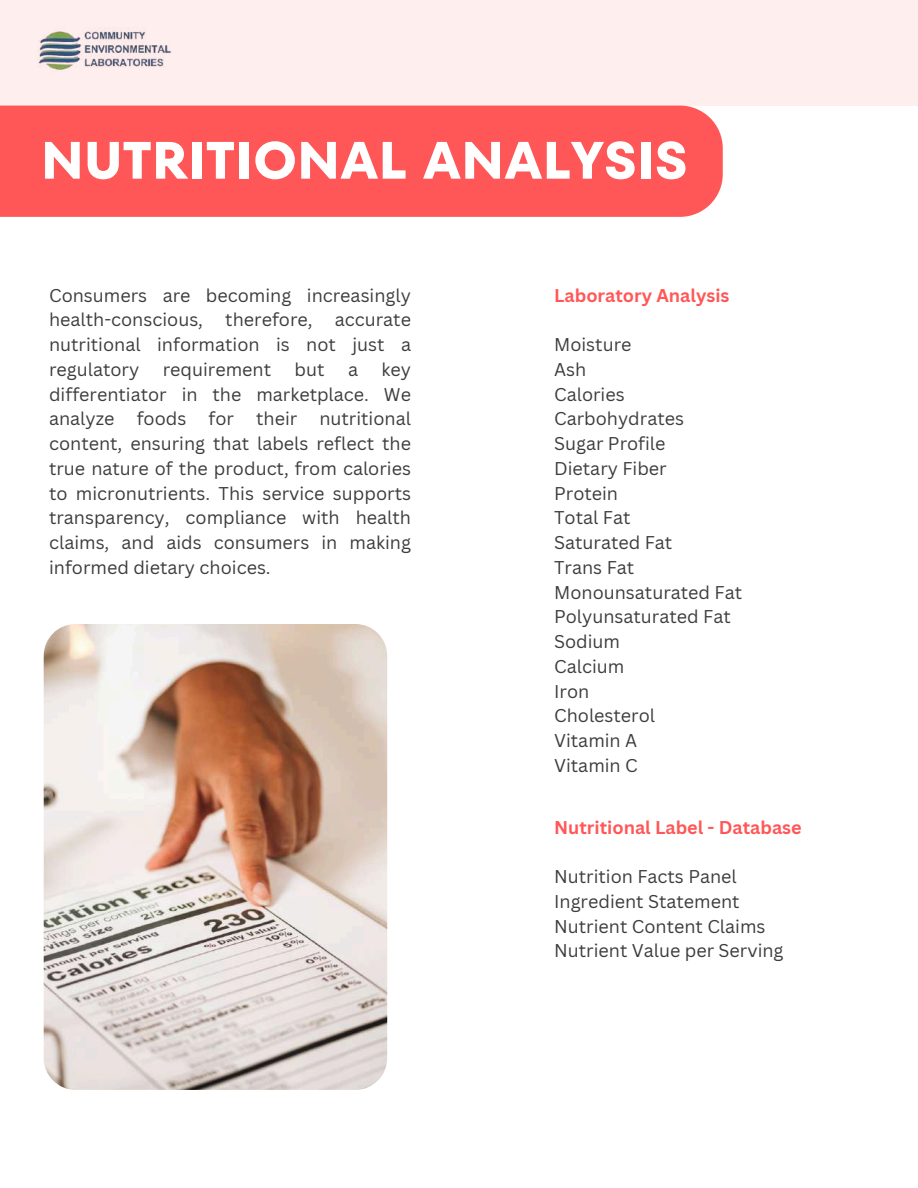
<style>
.page{position:relative;width:918px;height:1188px;background:#fff}
.page>*{position:absolute;margin:0;border:0;box-sizing:border-box;transform-origin:0 0}
.t1{font:700 52.5px "TT Fors";color:#fff}
.t2{font:18px/24.8px "Canva Sans";color:#3d3d3d;text-align:justify}
.t3{font:700 18px "Canva Sans";color:#ff5757}
</style>
<div class="page">
<div style="left:0;top:106px;width:723px;height:111px;background:#ff5757"></div>
<svg style="left:43px;top:624px;width:345px;height:466px;background:#d5c2b8"></svg>
<div style="left:0;top:0;width:918px;height:106px;background:#fee"></div>
<h1 class="t1" style="left:41px;top:124px;width:648px">NUTRITIONAL ANALYSIS</h1>
<p class="t2" style="left:49px;top:282px;width:363px">Consumers are becoming increasingly health-conscious, therefore, accurate nutritional information is not just a regulatory</p>
<p class="t2" style="left:49px;top:357px;width:363px;text-indent:332px">key differentiator in the marketplace. We analyze foods for their nutritional content, ensuring that labels reflect the true nature of the product, from calories to micronutrients. This service supports transparency, compliance with health claims, and aids consumers in making informed dietary choices.</p>
<p class="t2" style="left:163px;top:357px;width:110px">requirement</p>
<p class="t2" style="left:295px;top:357px;width:31px">but</p>
<p class="t2" style="left:348px;top:357px;width:12px">a</p>
<p class="t3" style="left:554px;top:282px;width:177px">Laboratory Analysis</p>
<p class="t2" style="left:554px;top:332px;width:189px;text-align:left">Moisture<br>Ash<br>Calories<br>Carbohydrates<br>Sugar Profile<br>Dietary Fiber<br>Protein<br>Total Fat<br>Saturated Fat<br>Trans Fat<br>Monounsaturated Fat<br>Polyunsaturated Fat<br>Sodium<br>Calcium<br>Iron<br>Cholesterol<br>Vitamin A<br>Vitamin C</p>
<p class="t3" style="left:554px;top:814px;width:249px">Nutritional Label - Database</p>
<p class="t2" style="left:554px;top:864px;width:231px;text-align:left">Nutrition Facts Panel<br>Ingredient Statement<br>Nutrient Content Claims<br>Nutrient Value per Serving</p>
</div>
